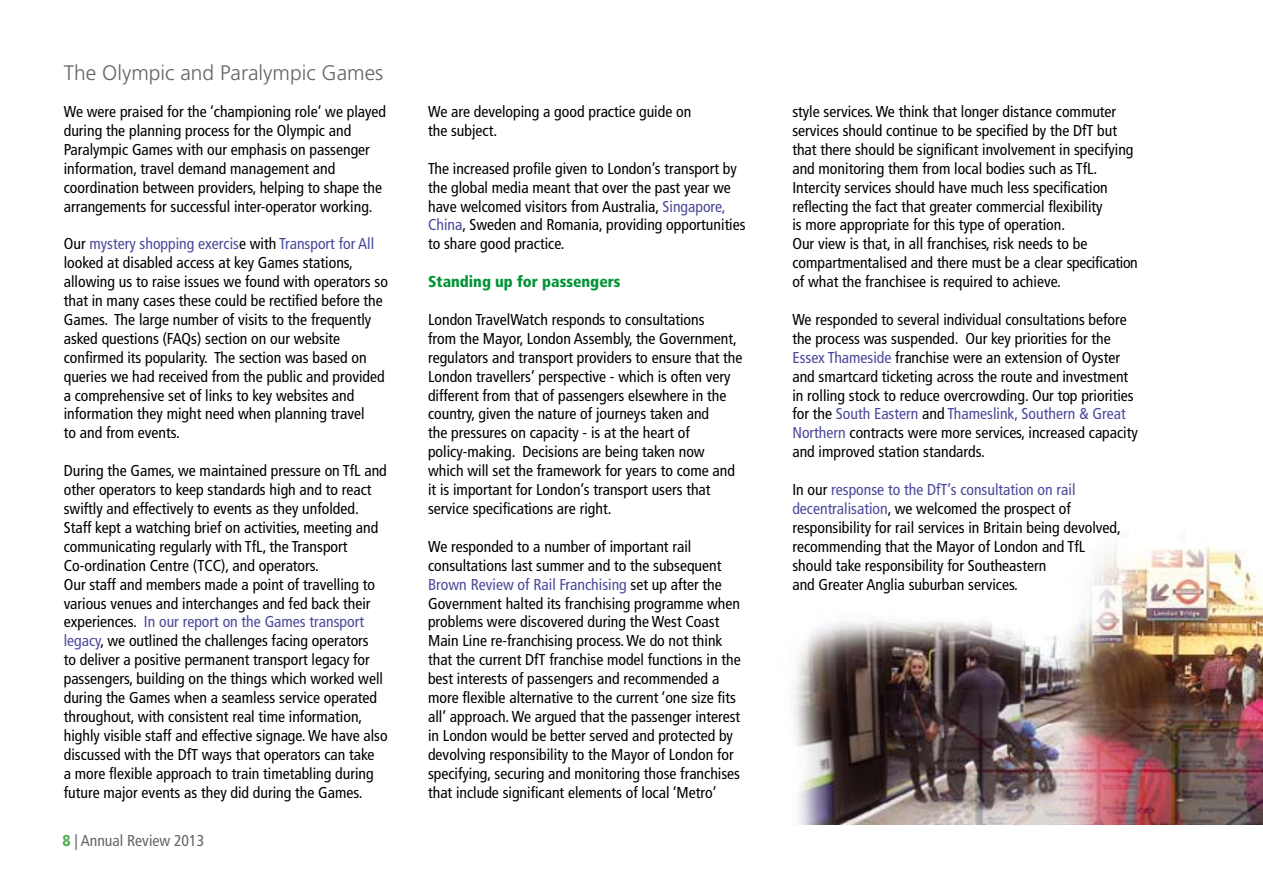
<style>
.page{position:relative;width:1263px;height:893px;background:#fff}
.page>*{position:absolute;margin:0;border:0;box-sizing:border-box;transform-origin:0 0}
.t1{font:300 21px "Frutiger";color:#646568}
.t2{font:condensed 15.75px/18.9px "Frutiger";color:#000}
.t3{font:900 condensed 15.75px "Frutiger";color:#009335}
.t4{font:condensed 15.75px "Frutiger";color:#646568}
.s1{color:#4b499b}
.s2{font-weight:900;color:#54b055}
</style>
<div class="page">
<img style="left:792px;top:546px;width:471px;height:279px">
<h1 class="t1" style="left:64px;top:60px;width:321px">The Olympic and Paralympic Games</h1>
<p class="t2" style="left:64px;top:102px;width:324px">We were praised for the ‘championing role’ we played during the planning process for the Olympic and Paralympic Games with our emphasis on passenger information, travel demand management and coordination between providers, helping to shape the arrangements for successful inter-operator working.</p>
<p class="t2" style="left:64px;top:235px;width:326px">Our <span class="s1">mystery shopping exercis</span>e with <span class="s1">Transport for All </span>looked at disabled access at key Games stations, allowing us to raise issues we found with operators so that in many cases these could be rectified before the Games. The large number of visits to the frequently asked questions (FAQs) section on our website confirmed its popularity. The section was based on queries we had received from the public and provided a comprehensive set of links to key websites and information they might need when planning travel<br>to and from events.</p>
<p class="t2" style="left:64px;top:461px;width:325px">During the Games, we maintained pressure on TfL and other operators to keep standards high and to react swiftly and effectively to events as they unfolded.<br>Staff kept a watching brief on activities, meeting and communicating regularly with TfL, the Transport Co-ordination Centre (TCC), and operators.<br>Our staff and members made a point of travelling to various venues and interchanges and fed back their experiences. <span class="s1">In our report on the Games transport legacy</span>, we outlined the challenges facing operators<br>to deliver a positive permanent transport legacy for passengers, building on the things which worked well during the Games when a seamless service operated throughout, with consistent real time information, highly visible staff and effective signage. We have also discussed with the DfT ways that operators can take<br>a more flexible approach to train timetabling during future major events as they did during the Games.</p>
<p class="t4" style="left:62px;top:832px;width:143px"><span class="s2">8</span> | Annual Review 2013</p>
<p class="t2" style="left:428px;top:102px;width:265px">We are developing a good practice guide on the subject.</p>
<p class="t2" style="left:428px;top:159px;width:319px">The increased profile given to London’s transport by the global media meant that over the past year we have welcomed visitors from Australia, <span class="s1">Singapore, China</span>, Sweden and Romania, providing opportunities to share good practice.</p>
<p class="t3" style="left:428px;top:272px;width:194px">Standing up for passengers</p>
<p class="t2" style="left:428px;top:310px;width:316px">London TravelWatch responds to consultations<br>from the Mayor, London Assembly, the Government, regulators and transport providers to ensure that the London travellers’ perspective - which is often very different from that of passengers elsewhere in the country, given the nature of journeys taken and<br>the pressures on capacity - is at the heart of policy-making. Decisions are being taken now which will set the framework for years to come and it is important for London’s transport users that service specifications are right.</p>
<p class="t2" style="left:428px;top:537px;width:314px">We responded to a number of important rail consultations last summer and to the subsequent <span class="s1">Brown Review of Rail Franchising</span> set up after the Government halted its franchising programme when problems were discovered during the West Coast Main Line re-franchising process. We do not think that the current DfT franchise model functions in the best interests of passengers and recommended a more flexible alternative to the current ‘one size fits all’ approach. We argued that the passenger interest in London would be better served and protected by devolving responsibility to the Mayor of London for specifying, securing and monitoring those franchises that include significant elements of local ‘Metro’</p>
<p class="t2" style="left:792px;top:102px;width:347px">style services. We think that longer distance commuter services should continue to be specified by the DfT but that there should be significant involvement in specifying and monitoring them from local bodies such as TfL.<br>Intercity services should have much less specification reflecting the fact that greater commercial flexibility<br>is more appropriate for this type of operation.<br>Our view is that, in all franchises, risk needs to be compartmentalised and there must be a clear specification of what the franchisee is required to achieve.</p>
<p class="t2" style="left:792px;top:310px;width:347px">We responded to several individual consultations before the process was suspended. Our key priorities for the <span class="s1">Essex Thameside</span> franchise were an extension of Oyster and smartcard ticketing across the route and investment in rolling stock to reduce overcrowding. Our top priorities for the <span class="s1">South Eastern</span> and <span class="s1">Thameslink, Southern &amp; Great Northern</span> contracts were more services, increased capacity and improved station standards.</p>
<p class="t2" style="left:792px;top:480px;width:330px">In our <span class="s1">response to the DfT’s consultation on rail decentralisation</span>, we welcomed the prospect of responsibility for rail services in Britain being devolved, recommending that the Mayor of London and TfL should take responsibility for Southeastern<br>and Greater Anglia suburban services.</p>
</div>
